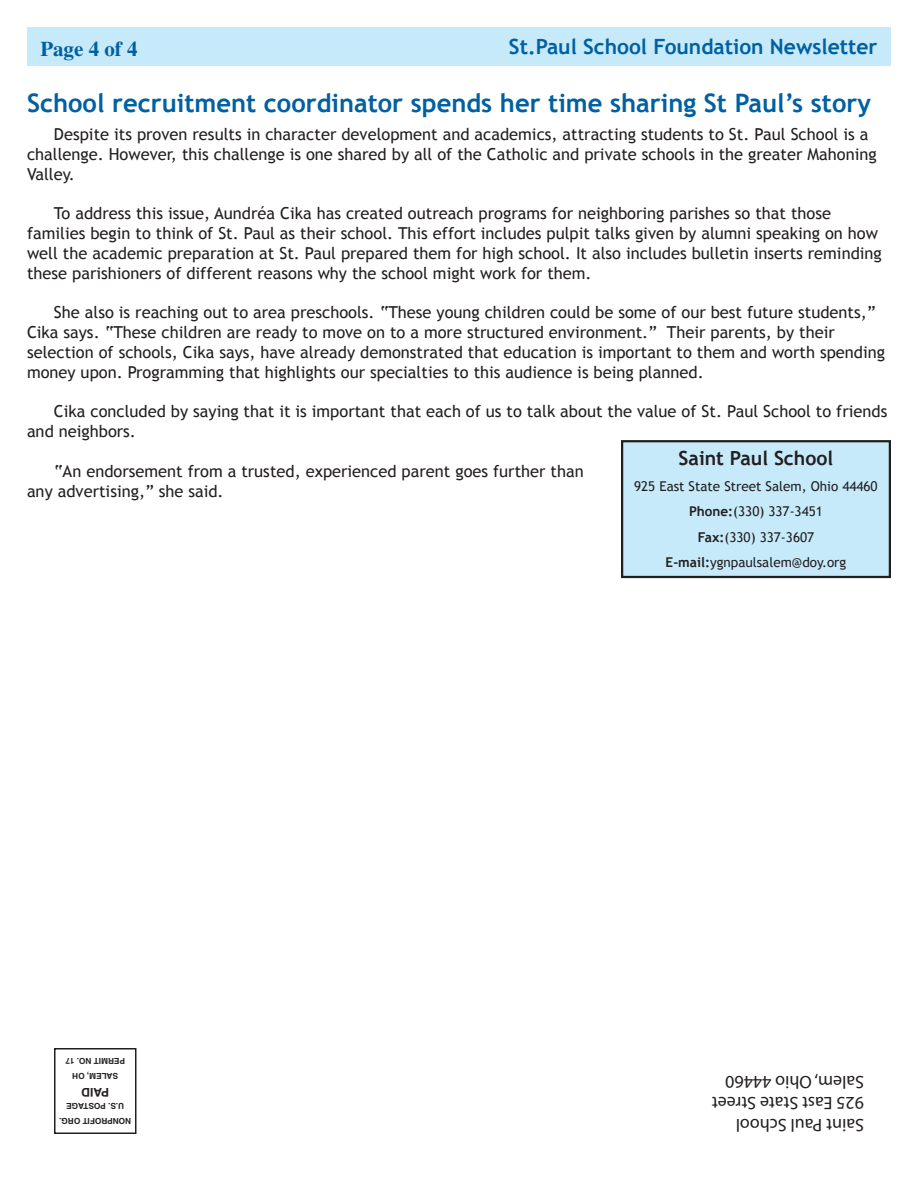
<style>
.page{position:relative;width:918px;height:1188px;background:#fff}
.page>*{position:absolute;margin:0;border:0;box-sizing:border-box;transform-origin:0 0}
.t1{font:700 25.5px "Trebuchet MS";color:#0160a1}
.t2{font:700 21px "Trebuchet MS";color:#0160a1}
.t3{font:700 21px "Times";color:#0160a1}
.t4{font:700 19.5px "Trebuchet MS";color:#231f20}
.t5{font:18px/21.6px "Myriad";color:#231f20}
.t6{font:16.5px/19.8px "Trebuchet MS";color:#231f20}
.t7{font:13.5px/25.5px "Trebuchet MS";color:#231f20;text-align:center}
.t8{font:700 12px "Helvetica";color:#231f20}
.t9{font:700 8.25px/15px "Helvetica";color:#231f20;text-align:center}
.s1{font-weight:700}
</style>
<div class="page">
<div style="left:27px;top:27px;width:864px;height:39px;background:#c6eafa"></div>
<div style="left:54px;top:1048px;width:82px;height:86px;border:2px solid #231f20"></div>
<div style="left:622px;top:441px;width:268px;height:136px;background:#c6eafa"></div>
<div style="left:621px;top:440px;width:270px;height:138px;border:2px solid #231f20"></div>
<p class="t3" style="left:40px;top:36px;width:99px">Page 4 of 4</p>
<p class="t2" style="left:509px;top:34px;width:370px">St.Paul School Foundation Newsletter</p>
<h1 class="t1" style="left:27px;top:87px;width:845px">School recruitment coordinator spends her time sharing St Paul’s story</h1>
<p class="t6" style="left:27px;top:125px;width:851px;text-indent:27px">Despite its proven results in character development and academics, attracting students to St. Paul School is a challenge. However, this challenge is one shared by all of the Catholic and private schools in the greater Mahoning<br>Valley.</p>
<p class="t6" style="left:27px;top:204px;width:856px;text-indent:27px">To address this issue, Aundréa Cika has created outreach programs for neighboring parishes so that those families begin to think of St. Paul as their school. This effort includes pulpit talks given by alumni speaking on how well the academic preparation at St. Paul prepared them for high school. It also includes bulletin inserts reminding these parishioners of different reasons why the school might work for them.</p>
<p class="t6" style="left:27px;top:303px;width:860px;text-indent:27px">She also is reaching out to area preschools. “These young children could be some of our best future students,” Cika says. “These children are ready to move on to a more structured environment.” Their parents, by their selection of schools, Cika says, have already demonstrated that education is important to them and worth spending money upon. Programming that highlights our specialties to this audience is being planned.</p>
<p class="t6" style="left:27px;top:402px;width:862px;text-indent:27px">Cika concluded by saying that it is important that each of us to talk about the value of St. Paul School to friends and neighbors.</p>
<p class="t6" style="left:27px;top:461px;width:558px;text-indent:27px">“An endorsement from a trusted, experienced parent goes further than any advertising,” she said.</p>
<p class="t4" style="left:679px;top:446px;width:156px">Saint Paul School</p>
<p class="t7" style="left:634px;top:473px;width:245px">925 East State Street Salem, Ohio 44460<br><span class="s1">Phone:</span>(330) 337-3451<br><span class="s1">Fax:</span>(330) 337-3607<br><span class="s1">E-mail:</span>ygnpaulsalem@doy.org</p>
<p class="t9" style="left:125px;top:1083px;width:61px;rotate:-180deg">SALEM, OH<br>PERMIT NO. 17</p>
<p class="t8" style="left:109px;top:1099px;width:29px;rotate:-180deg">PAID</p>
<p class="t9" style="left:131px;top:1128px;width:73px;rotate:-180deg">NONPROFIT ORG.<br>U.S. POSTAGE</p>
<p class="t5" style="left:864px;top:1135px;width:154px;rotate:-180deg">Saint Paul School<br>925 East State Street<br>Salem,Ohio 44460</p>
</div>
